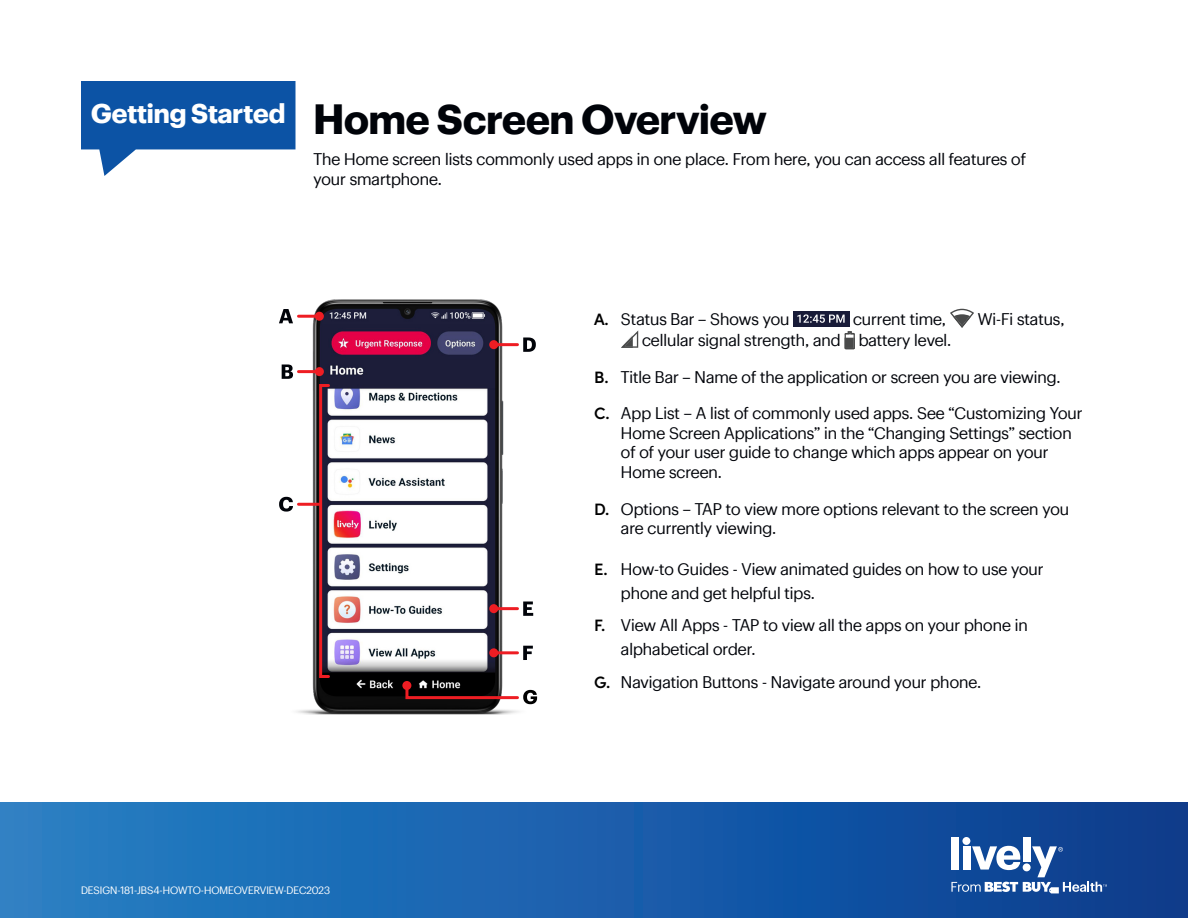
<style>
.page{position:relative;width:1188px;height:918px;background:#fff}
.page>*{position:absolute;margin:0;border:0;box-sizing:border-box;transform-origin:0 0}
.t1{font:700 41.25px "Human BBY Office";color:#000309}
.t2{font:700 27px "Human BBY Office";color:#fff}
.t3{font:16.5px/19.8px "Human BBY Office";color:#000309}
.t4{font:10.5px "Human BBY Office";color:#fff}
.s1{font-family:"Sofia Pro";font-weight:600;color:#000}
</style>
<div class="page">
<div style="left:0;top:802px;width:1188px;height:116px;background:linear-gradient(to right,#2781c7,#0a3c8f)"></div>
<svg style="left:81px;top:81px;width:215px;height:95px"></svg>
<div style="left:793px;top:311px;width:56px;height:15px;background:#181b38"></div>
<svg style="left:797px;top:314px;width:48px;height:9px"></svg>
<svg style="left:950px;top:309px;width:24px;height:19px"></svg>
<svg style="left:621px;top:330px;width:17px;height:18px"></svg>
<svg style="left:845px;top:331px;width:10px;height:18px"></svg>
<div style="left:951px;top:837px;width:8px;height:33px;background:#fff"></div>
<div style="left:1023px;top:837px;width:7px;height:25px;background:#fff"></div>
<svg style="left:951px;top:846px;width:156px;height:47px"></svg>
<div style="left:962px;top:837px;width:8px;height:8px;background:#fff;border-radius:50%"></div>
<img style="left:279px;top:299px;width:259px;height:416px">
<svg style="left:279px;top:309px;width:14px;height:14px"></svg>
<svg style="left:282px;top:364px;width:11px;height:15px"></svg>
<svg style="left:279px;top:497px;width:14px;height:15px"></svg>
<hr style="left:299px;top:315px;width:20px;height:3px;background:#ee1d23">
<div style="left:315px;top:312px;width:9px;height:9px;background:#ee1d23;border-radius:50%"></div>
<hr style="left:299px;top:370px;width:20px;height:3px;background:#ee1d23">
<div style="left:315px;top:367px;width:9px;height:9px;background:#ee1d23;border-radius:50%"></div>
<hr style="left:298px;top:503px;width:21px;height:3px;background:#ee1d23">
<div style="left:319px;top:384px;width:11px;height:294px;border:3px solid #ee1d23"></div>
<hr style="left:494px;top:343px;width:23px;height:3px;background:#ee1d23">
<div style="left:489px;top:340px;width:9px;height:9px;background:#ee1d23;border-radius:50%"></div>
<hr style="left:494px;top:607px;width:23px;height:3px;background:#ee1d23">
<div style="left:489px;top:604px;width:9px;height:9px;background:#ee1d23;border-radius:50%"></div>
<hr style="left:494px;top:651px;width:23px;height:3px;background:#ee1d23">
<div style="left:489px;top:648px;width:9px;height:9px;background:#ee1d23;border-radius:50%"></div>
<div style="left:402px;top:681px;width:9px;height:9px;background:#ee1d23;border-radius:50%"></div>
<svg style="left:523px;top:338px;width:13px;height:14px"></svg>
<svg style="left:404px;top:685px;width:133px;height:19px"></svg>
<svg style="left:523px;top:602px;width:10px;height:14px"></svg>
<svg style="left:523px;top:646px;width:10px;height:14px"></svg>
<p class="t2" style="left:91px;top:92px;width:196px">Getting Started</p>
<h1 class="t1" style="left:314px;top:87px;width:454px">Home Screen Overview</h1>
<p class="t3" style="left:314px;top:148px;width:714px">The Home screen lists commonly used apps in one place. From here, you can access all features of your smartphone.</p>
<p class="t4" style="left:81px;top:883px;width:251px">DESIGN-181-JBS4-HOWTO-HOMEOVERVIEW-DEC2023</p>
<p class="t3" style="left:594px;top:308px;width:197px"><span class="s1">A.</span> Status Bar – Shows you</p>
<p class="t3" style="left:853px;top:308px;width:94px">current time,</p>
<p class="t3" style="left:978px;top:308px;width:88px">Wi-Fi status,</p>
<p class="t3" style="left:642px;top:329px;width:311px">cellular signal strength, and battery level.</p>
<p class="t3" style="left:594px;top:365px;width:468px"><span class="s1">B.</span> Title Bar – Name of the application or screen you are viewing.</p>
<p class="t3" style="left:621px;top:402px;width:463px;text-indent:-27px"><span class="s1">C.</span> App List – A list of commonly used apps. See “Customizing Your Home Screen Applications” in the “Changing Settings” section of of your user guide to change which apps appear on your Home screen.</p>
<p class="t3" style="left:621px;top:497px;width:450px;text-indent:-27px"><span class="s1">D.</span> Options – TAP to view more options relevant to the screen you are currently viewing.</p>
<p class="t3" style="left:621px;top:556px;width:424px;line-height:24px;text-indent:-27px"><span class="s1">E.</span> How-to Guides - View animated guides on how to use your phone and get helpful tips.</p>
<p class="t3" style="left:621px;top:612px;width:408px;line-height:24px;text-indent:-27px"><span class="s1">F.</span> View All Apps - TAP to view all the apps on your phone in alphabetical order.</p>
<p class="t3" style="left:594px;top:671px;width:389px"><span class="s1">G.</span> Navigation Buttons - Navigate around your phone.</p>
</div>
